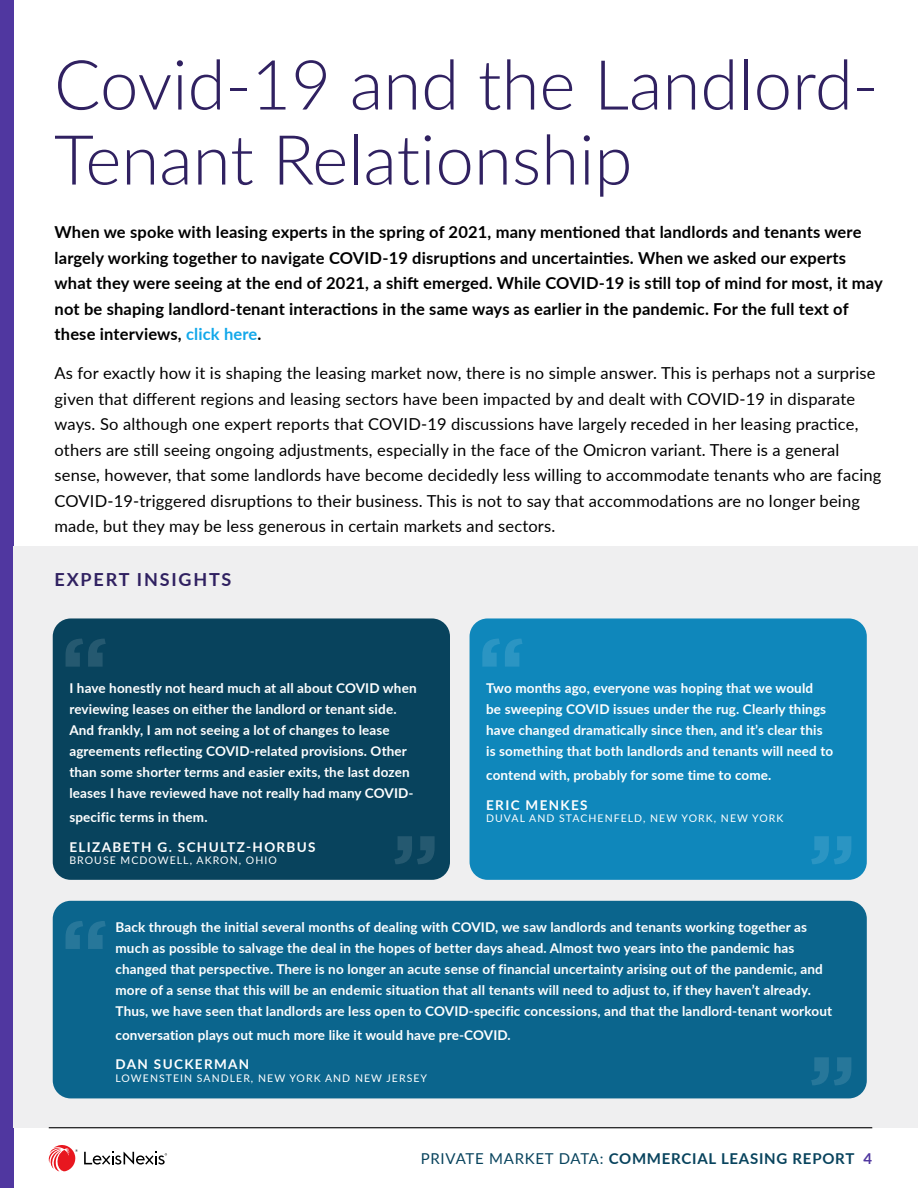
<style>
.page{position:relative;width:918px;height:1188px;background:#fff}
.page>*{position:absolute;margin:0;border:0;box-sizing:border-box;transform-origin:0 0}
.t1{font:300 69px/75px "Lato";color:#302161}
.t2{font:700 18px "Lato";letter-spacing:.1em;color:#302161}
.t3{font:16.5px/25.5px "Lato";letter-spacing:.01em;color:#000}
.t4{font:700 16.5px/25.5px "Lato";letter-spacing:.01em;color:#000}
.t5{font:700 15px "Lato";letter-spacing:.05em;color:#08435d}
.t6{font:700 13.5px/21px "Lato";letter-spacing:.01em;color:#fff}
.t7{font:700 13.5px/29.7px "Lato";letter-spacing:.1em;color:#fff}
.t8{font:10.5px "Lato";letter-spacing:.1em;color:#fff}
.s1{color:#13a8ea}
.s2{font-weight:400}
.s3{color:#5037a0}
</style>
<div class="page">
<div style="left:0;top:0;width:14px;height:1188px;background:#5037a0"></div>
<svg style="left:84px;top:1152px;width:83px;height:13px"></svg>
<svg style="left:48px;top:1145px;width:30px;height:27px"></svg>
<div style="left:14px;top:546px;width:904px;height:582px;background:#efeff0"></div>
<hr style="left:49px;top:1127px;width:823px;height:1px;background:#000">
<div style="left:53px;top:618px;width:397px;height:262px;background:#08435d;border-radius:18px"></div>
<div style="left:53px;top:901px;width:814px;height:197px;background:#0b658d;border-radius:18px"></div>
<div style="left:470px;top:618px;width:397px;height:262px;background:#0f87bb;border-radius:18px"></div>
<svg style="left:66px;top:639px;width:40px;height:28px"></svg>
<svg style="left:66px;top:921px;width:40px;height:28px"></svg>
<svg style="left:482px;top:639px;width:41px;height:28px"></svg>
<svg style="left:811px;top:836px;width:40px;height:28px"></svg>
<svg style="left:811px;top:1057px;width:40px;height:28px"></svg>
<svg style="left:394px;top:836px;width:41px;height:28px"></svg>
<h1 class="t1" style="left:54px;top:45px;width:826px">Covid-19 and the Landlord-<br>Tenant Relationship</h1>
<p class="t4" style="left:55px;top:219px;width:830px">When we spoke with leasing experts in the spring of 2021, many mentioned that landlords and tenants were largely working together to navigate COVID-19 disruptions and uncertainties. When we asked our experts what they were seeing at the end of 2021, a shift emerged. While COVID-19 is still top of mind for most, it may not be shaping landlord-tenant interactions in the same ways as earlier in the pandemic. For the full text of these interviews, <span class="s1">click here</span>.</p>
<p class="t3" style="left:55px;top:360px;width:828px">As for exactly how it is shaping the leasing market now, there is no simple answer. This is perhaps not a surprise given that different regions and leasing sectors have been impacted by and dealt with COVID-19 in disparate ways. So although one expert reports that COVID-19 discussions have largely receded in her leasing practice, others are still seeing ongoing adjustments, especially in the face of the Omicron variant. There is a general sense, however, that some landlords have become decidedly less willing to accommodate tenants who are facing COVID-19-triggered disruptions to their business. This is not to say that accommodations are no longer being made, but they may be less generous in certain markets and sectors.</p>
<h2 class="t2" style="left:55px;top:566px;width:178px">EXPERT INSIGHTS</h2>
<p class="t6" style="left:69px;top:677px;width:349px">I have honestly not heard much at all about COVID when reviewing leases on either the landlord or tenant side.<br>And frankly, I am not seeing a lot of changes to lease agreements reflecting COVID-related provisions. Other than some shorter terms and easier exits, the last dozen leases I have reviewed have not really had many COVID-</p>
<p class="t7" style="left:69px;top:802px;width:248px">specific terms in them.<br>ELIZABETH G. SCHULTZ-HORBUS</p>
<p class="t8" style="left:69px;top:853px;width:209px">BROUSE MCDOWELL, AKRON, OHIO</p>
<p class="t6" style="left:486px;top:677px;width:348px">Two months ago, everyone was hoping that we would<br>be sweeping COVID issues under the rug. Clearly things have changed dramatically since then, and it’s clear this is something that both landlords and tenants will need to</p>
<p class="t6" style="left:486px;top:760px;width:287px;line-height:29.7px">contend with, probably for some time to come.<br>ERIC MENKES</p>
<p class="t8" style="left:486px;top:811px;width:299px">DUVAL AND STACHENFELD, NEW YORK, NEW YORK</p>
<p class="t6" style="left:116px;top:916px;width:718px">Back through the initial several months of dealing with COVID, we saw landlords and tenants working together as much as possible to salvage the deal in the hopes of better days ahead. Almost two years into the pandemic has changed that perspective. There is no longer an acute sense of financial uncertainty arising out of the pandemic, and more of a sense that this will be an endemic situation that all tenants will need to adjust to, if they haven’t already.<br>Thus, we have seen that landlords are less open to COVID-specific concessions, and that the landlord-tenant workout</p>
<p class="t6" style="left:116px;top:1019px;width:397px;line-height:29.7px">conversation plays out much more like it would have pre-COVID.<br>DAN SUCKERMAN</p>
<p class="t8" style="left:116px;top:1071px;width:313px">LOWENSTEIN SANDLER, NEW YORK AND NEW JERSEY</p>
<p class="t5" style="left:421px;top:1148px;width:453px"><span class="s2">PRIVATE MARKET DATA:</span> COMMERCIAL LEASING REPORT <span class="s3">4</span></p>
</div>
